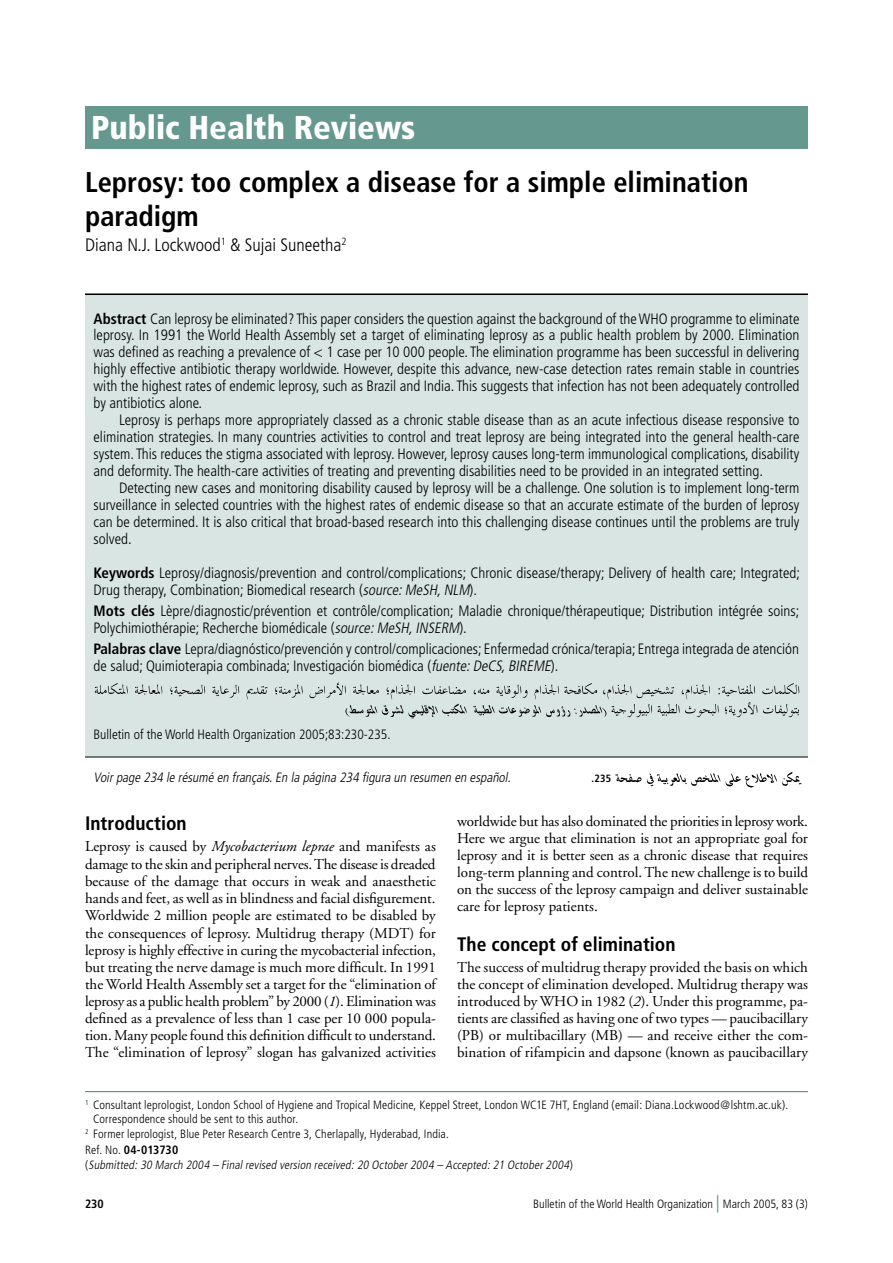
<style>
.page{position:relative;width:893px;height:1263px;background:#fff}
.page>*{position:absolute;margin:0;border:0;box-sizing:border-box;transform-origin:0 0}
.t1{font:900 condensed 33px "Frutiger";color:#fff}
._01_-_Título_do_artigo{font:700 condensed 28.5px/34px "Frutiger";color:#000}
._05_-_Subtítulo_A__Introduction{font:700 condensed 19.5px "Frutiger";color:#000}
._02_-_Autores{font:300 condensed 18px "Frutiger";color:#000}
._03_-_Textos_box_verde{font:300 condensed 15px/17px "Frutiger";color:#000;text-align:justify}
._08_-_Texto_do_Artigo{font:15px/17.1px "Adobe Garamond";color:#000;text-align:justify}
._03_-_Textos_box_verde-2{font:italic 300 condensed 13.5px "Frutiger";color:#000}
._03_-_Textos_box_verde-3{font:300 condensed 13.5px "Frutiger";color:#000}
._04_-_Footnote__Authors{font:300 condensed 12px/13.5px "Frutiger";letter-spacing:.01em;color:#000}
._04_-_Footnote__Authors-2{font:italic 300 condensed 12px "Frutiger";color:#000}
._04_-_Footnote__Authors-3{font:700 condensed 12px "Frutiger";color:#000}
._14_-_Título_da_tabela{font:700 condensed 10.5px "Frutiger";color:#000}
.s1{font-weight:700}
.s2{font-style:italic}
.s3{font-weight:300}
.s4{font-style:normal}
.s5{font-size:18px;color:#3f7f74}
</style>
<div class="page">
<div style="left:85px;top:294px;width:723px;height:463px;background:#d9e5e3"></div>
<hr style="left:85px;top:293px;width:723px;height:2px;background:#000">
<hr style="left:85px;top:757px;width:723px;height:1px;background:#000">
<hr style="left:85px;top:1091px;width:723px;height:1px;background:#3f7f74">
<div style="left:85px;top:106px;width:723px;height:43px;background:#659990"></div>
<svg style="left:275px;top:684px;width:28px;height:14px"></svg>
<svg style="left:246px;top:686px;width:22px;height:14px"></svg>
<svg style="left:212px;top:684px;width:27px;height:14px"></svg>
<svg style="left:170px;top:684px;width:35px;height:12px"></svg>
<svg style="left:135px;top:684px;width:27px;height:11px"></svg>
<svg style="left:95px;top:683px;width:33px;height:11px"></svg>
<svg style="left:473px;top:683px;width:326px;height:34px"></svg>
<svg style="left:309px;top:683px;width:158px;height:35px"></svg>
<svg style="left:726px;top:772px;width:75px;height:15px"></svg>
<svg style="left:647px;top:773px;width:73px;height:13px"></svg>
<svg style="left:615px;top:774px;width:26px;height:9px"></svg>
<p class="t1" style="left:91px;top:108px;width:326px">Public Health Reviews</p>
<p class="_01_-_Título_do_artigo" style="left:85px;top:165px;width:665px">Leprosy: too complex a disease for a simple elimination paradigm</p>
<p class="_02_-_Autores" style="left:85px;top:234px;width:263px">Diana N.J. Lockwood<sup>1</sup> &amp; Sujai Suneetha<sup>2</sup></p>
<p class="_03_-_Textos_box_verde" style="left:94px;top:310px;width:707px"><span class="s1">Abstract</span> Can leprosy be eliminated? This paper considers the question against the background of the WHO programme to eliminate leprosy. In 1991 the World Health Assembly set a target of eliminating leprosy as a public health problem by 2000. Elimination was defined as reaching a prevalence of &lt; 1 case per 10 000 people. The elimination programme has been successful in delivering highly effective antibiotic therapy worldwide. However, despite this advance, new-case detection rates remain stable in countries with the highest rates of endemic leprosy, such as Brazil and India. This suggests that infection has not been adequately controlled by antibiotics alone.</p>
<p class="_03_-_Textos_box_verde" style="left:94px;top:412px;width:707px;text-indent:26px">Leprosy is perhaps more appropriately classed as a chronic stable disease than as an acute infectious disease responsive to elimination strategies. In many countries activities to control and treat leprosy are being integrated into the general health-care system. This reduces the stigma associated with leprosy. However, leprosy causes long-term immunological complications, disability and deformity. The health-care activities of treating and preventing disabilities need to be provided in an integrated setting.</p>
<p class="_03_-_Textos_box_verde" style="left:94px;top:480px;width:707px;text-indent:26px">Detecting new cases and monitoring disability caused by leprosy will be a challenge. One solution is to implement long-term surveillance in selected countries with the highest rates of endemic disease so that an accurate estimate of the burden of leprosy can be determined. It is also critical that broad-based research into this challenging disease continues until the problems are truly solved.</p>
<p class="_03_-_Textos_box_verde" style="left:94px;top:565px;width:708px"><span class="s1">Keywords</span> Leprosy/diagnosis/prevention and control/complications; Chronic disease/therapy; Delivery of health care; Integrated;<br>Drug therapy, Combination; Biomedical research (<span class="s2">source:MeSH,NLM</span>).</p>
<p class="_03_-_Textos_box_verde" style="left:94px;top:603px;width:707px"><span class="s1">Mots clés</span> Lèpre/diagnostic/prévention et contrôle/complication; Maladie chronique/thérapeutique; Distribution intégrée soins;<br>Polychimiothérapie; Recherche biomédicale (<span class="s2">source:MeSH,INSERM</span>).</p>
<p class="_03_-_Textos_box_verde" style="left:94px;top:641px;width:707px"><span class="s1">Palabras clave</span> Lepra/diagnóstico/prevención y control/complicaciones; Enfermedad crónica/terapia; Entrega integrada de atención de salud; Quimioterapia combinada; Investigación biomédica (<span class="s2">fuente:DeCS,BIREME</span>).</p>
<p class="_03_-_Textos_box_verde-3" style="left:94px;top:727px;width:299px">Bulletin of the World Health Organization 2005;83:230-235.</p>
<p class="_03_-_Textos_box_verde-2" style="left:94px;top:770px;width:422px">Voirpage 234 le résumé en français.En la página 234 figura un resumen en español.</p>
<p class="_14_-_Título_da_tabela" style="left:591px;top:772px;width:21px">.235</p>
<p class="_05_-_Subtítulo_A__Introduction" style="left:85px;top:811px;width:103px">Introduction</p>
<p class="_08_-_Texto_do_Artigo" style="left:85px;top:838px;width:352px">Leprosy is caused by <span class="s2">Mycobacterium leprae</span> and manifests as damage to the skin and peripheral nerves. The disease is dreaded because of the damage that occurs in weak and anaesthetic hands and feet, as well as in blindness and facial disfigurement.<br>Worldwide 2 million people are estimated to be disabled by the consequences of leprosy. Multidrug therapy (MDT) for leprosy is highly effective in curing the mycobacterial infection, but treating the nerve damage is much more difficult. In 1991 the World Health Assembly set a target for the “elimination of leprosy as a public health problem” by 2000 (<span class="s2">1</span>). Elimination was defined as a prevalence of less than 1 case per 10 000 popula&shy;tion. Many people found this definition difficult to understand.<br>The “elimination of leprosy” slogan has galvanized activities</p>
<p class="_08_-_Texto_do_Artigo" style="left:457px;top:813px;width:352px">worldwide but has also dominated the priorities in leprosy work.<br>Here we argue that elimination is not an appropriate goal for leprosy and it is better seen as a chronic disease that requires long-term planning and control. The new challenge is to build on the success of the leprosy campaign and deliver sustainable care for leprosy patients.</p>
<p class="_05_-_Subtítulo_A__Introduction" style="left:457px;top:932px;width:220px">The concept of elimination</p>
<p class="_08_-_Texto_do_Artigo" style="left:457px;top:959px;width:352px">The success of multidrug therapy provided the basis on which the concept of elimination developed. Multidrug therapy was introduced by WHO in 1982 (<span class="s2">2</span>). Under this programme, pa&shy;tients are classified as having one of two types — paucibacillary (PB) or multibacillary (MB) — and receive either the com&shy;bination of rifampicin and dapsone (known as paucibacillary</p>
<p class="_04_-_Footnote__Authors" style="left:93px;top:1098px;width:697px;text-indent:-8px"><sup>1</sup> Consultant leprologist, London School of Hygiene and Tropical Medicine, Keppel Street, London WC1E 7HT, England (email: Diana.Lockwood@lshtm.ac.uk).<br>Correspondence should be sent to this author.</p>
<p class="_04_-_Footnote__Authors" style="left:85px;top:1127px;width:365px"><sup>2</sup> Former leprologist, Blue Peter Research Centre 3, Cherlapally, Hyderabad, India.</p>
<p class="_04_-_Footnote__Authors-3" style="left:85px;top:1142px;width:95px"><span class="s3">Ref. No.</span> 04-013730</p>
<p class="_04_-_Footnote__Authors-2" style="left:85px;top:1158px;width:489px"><span class="s4">(</span> Submitted:30 March 2004 – Finalrevised version received:20 October2004 – Accepted:21 October2004<span class="s4">)</span></p>
<p class="_04_-_Footnote__Authors-3" style="left:85px;top:1197px;width:20px">230</p>
<p class="_04_-_Footnote__Authors" style="left:533px;top:1197px;width:276px">Bulletin of the World Health Organization <span class="s5">|</span> March 2005, 83 (3)</p>
</div>
